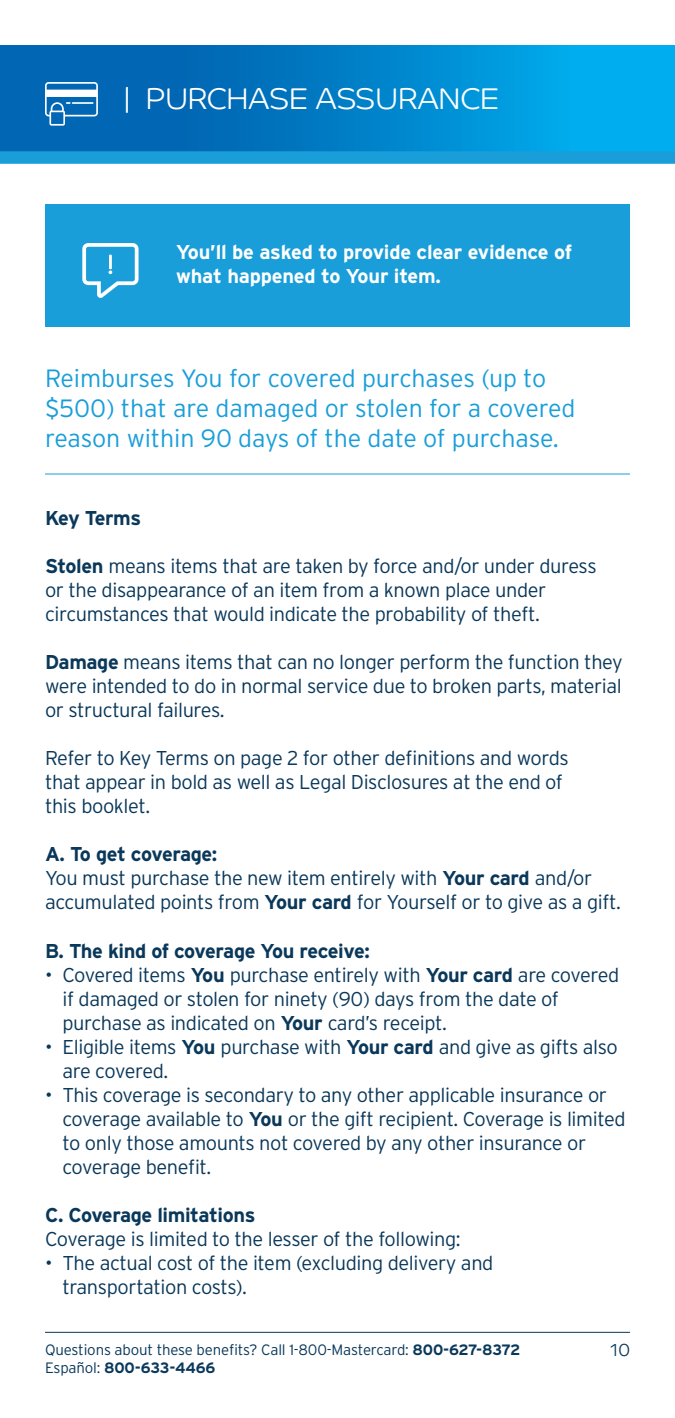
<style>
.page{position:relative;width:675px;height:1418px;background:#fff}
.page>*{position:absolute;margin:0;border:0;box-sizing:border-box;transform-origin:0 0}
.t1{font:30px "Barclaycard Co Lt";color:#fff}
.t2{font:300 25px/30px "Interstate";letter-spacing:-.005em;color:#199eda}
.t3{font:300 20px/24px "Interstate";letter-spacing:-.02em;color:#0a385a}
.t4{font:700 20px "Interstate";letter-spacing:-.02em;color:#0a385a}
.t5{font:700 20px/24px "Interstate";letter-spacing:-.01em;color:#fff}
.t6{font:17.5px "Barclaycard Co Lt";color:#0a385a}
.t7{font:300 15px "Interstate";letter-spacing:-.01em;color:#0a385a}
.t8{font:700 15px "Interstate";letter-spacing:-.01em;color:#0a385a}
.s1{font-weight:700}
.s2{font-weight:300}
</style>
<div class="page">
<hr style="left:45px;top:1331px;width:585px;height:1px;background:#0a385a">
<hr style="left:45px;top:473px;width:585px;height:1px;background:#199eda">
<svg style="left:0;top:45px;width:675px;height:106px;background:#0083cb"></svg>
<div style="left:0;top:151px;width:675px;height:13px;background:#199eda"></div>
<svg style="left:45px;top:82px;width:53px;height:44px"></svg>
<div style="left:45px;top:204px;width:585px;height:123px;background:#199eda"></div>
<svg style="left:82px;top:243px;width:57px;height:55px"></svg>
<hr style="left:109px;top:255px;width:3px;height:14px;background:#fff">
<p class="t1" style="left:124px;top:81px;width:377px">| PURCHASE ASSURANCE</p>
<p class="t5" style="left:176px;top:240px;width:397px">You’ll be asked to provide clear evidence of what happened to Your item.</p>
<p class="t2" style="left:45px;top:363px;width:532px">Reimburses You for covered purchases (up to $500) that are damaged or stolen for a covered reason within 90 days of the date of purchase.</p>
<p class="t4" style="left:45px;top:507px;width:98px">Key Terms</p>
<p class="t3" style="left:45px;top:554px;width:553px"><span class="s1">Stolen</span> means items that are taken by force and/or under duress or the disappearance of an item from a known place under circumstances that would indicate the probability of theft.</p>
<p class="t3" style="left:45px;top:650px;width:579px;text-align:justify"><span class="s1">Damage</span> means items that can no longer perform the function they were intended to do in normal service due to broken parts, material or structural failures.</p>
<p class="t3" style="left:45px;top:746px;width:525px">Refer to Key Terms on page 2 for other definitions and words that appear in bold as well as Legal Disclosures at the end of this booklet.</p>
<p class="t4" style="left:45px;top:843px;width:174px">A. To get coverage:</p>
<p class="t3" style="left:45px;top:866px;width:577px">You must purchase the new item entirely with <span class="s1">Your card</span> and/or accumulated points from <span class="s1">Your card</span> for Yourself or to give as a gift.</p>
<p class="t4" style="left:45px;top:939px;width:326px">B. The kind of coverage You receive:</p>
<p class="t3" style="left:62px;top:962px;width:558px;text-indent:-18px">• Covered items <span class="s1">You</span> purchase entirely with <span class="s1">Your card</span> are covered if damaged or stolen for ninety (90) days from the date of purchase as indicated on <span class="s1">Your</span> card’s receipt.</p>
<p class="t3" style="left:62px;top:1034px;width:557px;text-indent:-18px">• Eligible items <span class="s1">You</span> purchase with <span class="s1">Your card</span> and give as gifts also are covered.</p>
<p class="t3" style="left:62px;top:1082px;width:565px;text-indent:-18px">• This coverage is secondary to any other applicable insurance or coverage available to <span class="s1">You</span> or the gift recipient. Coverage is limited to only those amounts not covered by any other insurance or coverage benefit.</p>
<p class="t4" style="left:45px;top:1203px;width:212px">C. Coverage limitations</p>
<p class="t3" style="left:45px;top:1226px;width:417px">Coverage is limited to the lesser of the following:</p>
<p class="t3" style="left:62px;top:1250px;width:432px;text-indent:-18px">• The actual cost of the item (excluding delivery and transportation costs).</p>
<p class="t7" style="left:45px;top:1341px;width:477px">Questions about these benefits? Call 1-800-Mastercard: <span class="s1">800-627-8372</span></p>
<p class="t6" style="left:611px;top:1339px;width:21px">10</p>
<p class="t8" style="left:45px;top:1359px;width:172px"><span class="s2">Español:</span> 800-633-4466</p>
</div>
